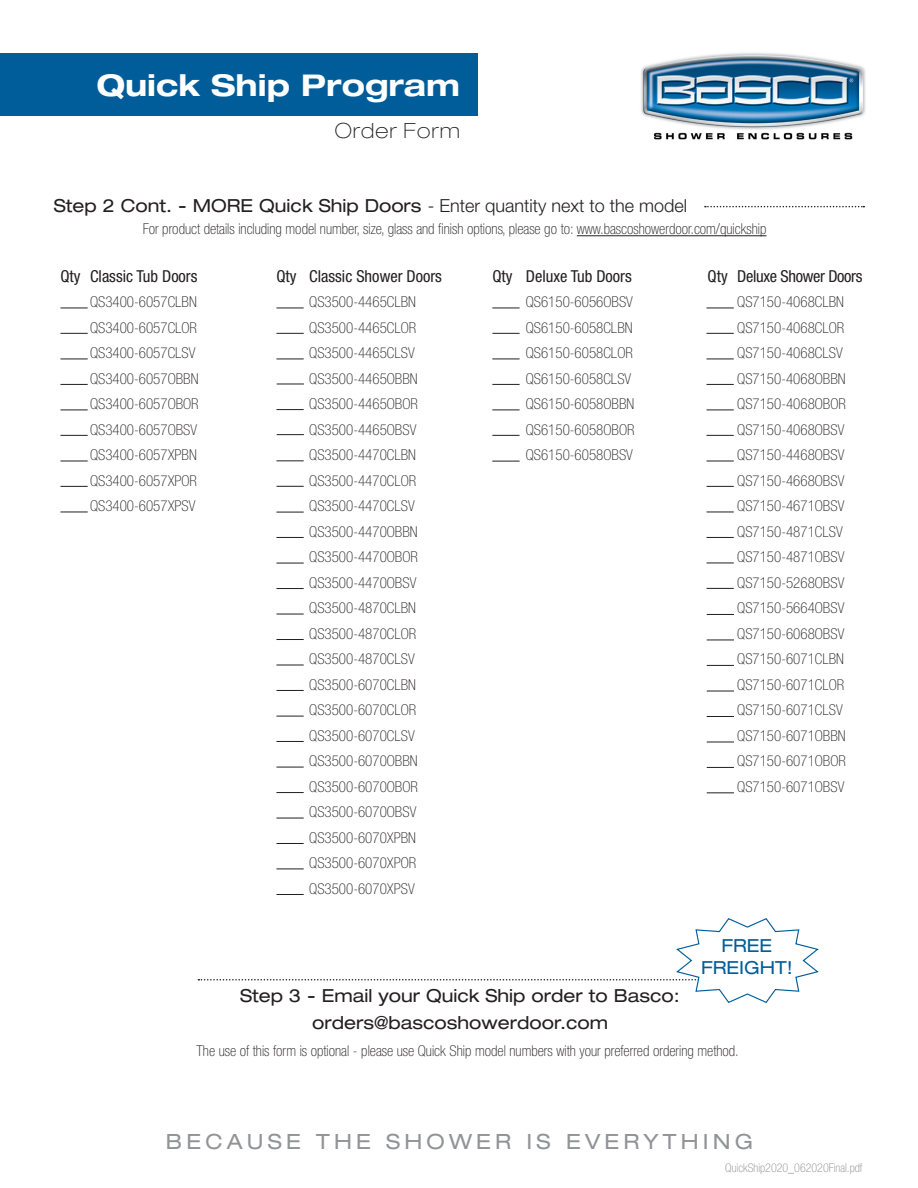
<style>
.page{position:relative;width:918px;height:1188px;background:#fff}
.page>*{position:absolute;margin:0;border:0;box-sizing:border-box;transform-origin:0 0}
.t1{font:700 expanded 30px "Helvetica Neue LT Std";color:#fff}
.t2{font:expanded 21px "Helvetica Neue LT Std";letter-spacing:.2em;color:#919396}
.t3{font:100 expanded 21px "Helvetica Neue LT Std";letter-spacing:.05em;color:#231f20}
.t4{font:expanded 18px "Helvetica Neue LT Std";color:#231f20}
.t5{font:expanded 18px "Helvetica Neue LT Std";color:#005d99}
.t6{font:condensed 16.5px "Helvetica Neue LT Std";color:#231f20}
.t7{font:condensed 16.5px "Helvetica Neue LT Std";letter-spacing:-.02em;color:#231f20}
.t8{font:100 condensed 15px "Helvetica Neue LT Std";color:#231f20}
.t9{font:100 condensed 12px "Helvetica Neue LT Std";color:#86888b}
.s1{font-weight:300;font-stretch:normal}
</style>
<div class="page">
<div style="left:0;top:53px;width:477px;height:63px;background:#005d99"></div>
<img style="left:641px;top:53px;width:225px;height:87px">
<svg style="left:60px;top:308px;width:28px;height:1px"></svg>
<svg style="left:60px;top:333px;width:28px;height:1px"></svg>
<svg style="left:60px;top:359px;width:28px;height:1px"></svg>
<svg style="left:60px;top:384px;width:28px;height:1px"></svg>
<svg style="left:60px;top:410px;width:28px;height:1px"></svg>
<svg style="left:60px;top:435px;width:28px;height:1px"></svg>
<svg style="left:60px;top:461px;width:28px;height:1px"></svg>
<svg style="left:60px;top:486px;width:28px;height:1px"></svg>
<svg style="left:60px;top:512px;width:28px;height:1px"></svg>
<svg style="left:276px;top:639px;width:28px;height:1px"></svg>
<svg style="left:276px;top:665px;width:28px;height:1px"></svg>
<svg style="left:276px;top:690px;width:28px;height:1px"></svg>
<svg style="left:276px;top:716px;width:28px;height:1px"></svg>
<svg style="left:276px;top:741px;width:28px;height:1px"></svg>
<svg style="left:276px;top:767px;width:28px;height:1px"></svg>
<svg style="left:276px;top:792px;width:28px;height:1px"></svg>
<svg style="left:276px;top:818px;width:28px;height:1px"></svg>
<svg style="left:276px;top:843px;width:28px;height:1px"></svg>
<svg style="left:276px;top:308px;width:28px;height:1px"></svg>
<svg style="left:276px;top:333px;width:28px;height:1px"></svg>
<svg style="left:276px;top:359px;width:28px;height:1px"></svg>
<svg style="left:277px;top:384px;width:27px;height:1px"></svg>
<svg style="left:276px;top:460px;width:28px;height:1px"></svg>
<svg style="left:276px;top:486px;width:28px;height:1px"></svg>
<svg style="left:276px;top:512px;width:28px;height:1px"></svg>
<svg style="left:276px;top:537px;width:28px;height:1px"></svg>
<svg style="left:276px;top:563px;width:28px;height:1px"></svg>
<svg style="left:276px;top:588px;width:28px;height:1px"></svg>
<svg style="left:276px;top:614px;width:28px;height:1px"></svg>
<svg style="left:492px;top:308px;width:28px;height:1px"></svg>
<svg style="left:492px;top:333px;width:28px;height:1px"></svg>
<svg style="left:492px;top:359px;width:28px;height:1px"></svg>
<svg style="left:492px;top:384px;width:28px;height:1px"></svg>
<svg style="left:492px;top:410px;width:28px;height:1px"></svg>
<svg style="left:492px;top:435px;width:28px;height:1px"></svg>
<svg style="left:492px;top:461px;width:28px;height:1px"></svg>
<svg style="left:707px;top:665px;width:27px;height:1px"></svg>
<svg style="left:707px;top:691px;width:27px;height:1px"></svg>
<svg style="left:707px;top:716px;width:27px;height:1px"></svg>
<svg style="left:707px;top:742px;width:27px;height:1px"></svg>
<svg style="left:707px;top:767px;width:27px;height:1px"></svg>
<svg style="left:276px;top:869px;width:28px;height:1px"></svg>
<svg style="left:276px;top:894px;width:28px;height:1px"></svg>
<svg style="left:707px;top:614px;width:27px;height:1px"></svg>
<svg style="left:707px;top:640px;width:27px;height:1px"></svg>
<svg style="left:707px;top:308px;width:27px;height:1px"></svg>
<svg style="left:707px;top:333px;width:27px;height:1px"></svg>
<svg style="left:707px;top:359px;width:27px;height:1px"></svg>
<svg style="left:707px;top:384px;width:27px;height:1px"></svg>
<svg style="left:707px;top:410px;width:27px;height:1px"></svg>
<svg style="left:707px;top:435px;width:27px;height:1px"></svg>
<svg style="left:707px;top:461px;width:27px;height:1px"></svg>
<svg style="left:707px;top:486px;width:27px;height:1px"></svg>
<svg style="left:707px;top:512px;width:27px;height:1px"></svg>
<svg style="left:707px;top:537px;width:27px;height:1px"></svg>
<svg style="left:707px;top:563px;width:27px;height:1px"></svg>
<svg style="left:707px;top:588px;width:27px;height:1px"></svg>
<svg style="left:705px;top:206px;width:159px;height:1px"></svg>
<hr style="left:577px;top:235px;width:190px;height:1px;background:#231f20">
<svg style="left:276px;top:409px;width:28px;height:1px"></svg>
<svg style="left:277px;top:434px;width:27px;height:1px"></svg>
<svg style="left:707px;top:792px;width:27px;height:1px"></svg>
<svg style="left:198px;top:918px;width:621px;height:85px"></svg>
<p class="t1" style="left:97px;top:67px;width:365px">Quick Ship Program</p>
<p class="t3" style="left:335px;top:118px;width:127px">Order Form</p>
<p class="t4" style="left:54px;top:194px;width:635px">Step 2 Cont. - MORE Quick Ship Doors <span class="s1">- Enter quantity next to the model</span></p>
<p class="t8" style="left:143px;top:221px;width:625px">For product details including model number, size, glass and finish options, please go to: www.bascoshowerdoor.com/quickship</p>
<p class="t6" style="left:60px;top:267px;width:22px">Qty</p>
<p class="t6" style="left:276px;top:266px;width:22px">Qty</p>
<p class="t6" style="left:492px;top:267px;width:22px">Qty</p>
<p class="t6" style="left:708px;top:267px;width:22px">Qty</p>
<p class="t6" style="left:90px;top:267px;width:109px">Classic Tub Doors</p>
<p class="t8" style="left:90px;top:294px;width:108px">QS3400-6057CLBN</p>
<p class="t8" style="left:90px;top:319px;width:109px">QS3400-6057CLOR</p>
<p class="t8" style="left:90px;top:345px;width:107px">QS3400-6057CLSV</p>
<p class="t8" style="left:90px;top:370px;width:110px">QS3400-6057OBBN</p>
<p class="t8" style="left:90px;top:396px;width:110px">QS3400-6057OBOR</p>
<p class="t8" style="left:90px;top:421px;width:109px">QS3400-6057OBSV</p>
<p class="t8" style="left:90px;top:447px;width:108px">QS3400-6057XPBN</p>
<p class="t8" style="left:90px;top:472px;width:109px">QS3400-6057XPOR</p>
<p class="t8" style="left:90px;top:498px;width:107px">QS3400-6057XPSV</p>
<p class="t6" style="left:309px;top:267px;width:134px">Classic Shower Doors</p>
<p class="t8" style="left:309px;top:294px;width:108px">QS3500-4465CLBN</p>
<p class="t8" style="left:309px;top:319px;width:109px">QS3500-4465CLOR</p>
<p class="t8" style="left:309px;top:345px;width:107px">QS3500-4465CLSV</p>
<p class="t8" style="left:309px;top:370px;width:110px">QS3500-4465OBBN</p>
<p class="t8" style="left:309px;top:396px;width:110px">QS3500-4465OBOR</p>
<p class="t8" style="left:309px;top:421px;width:109px">QS3500-4465OBSV</p>
<p class="t8" style="left:309px;top:447px;width:108px">QS3500-4470CLBN</p>
<p class="t8" style="left:309px;top:472px;width:109px">QS3500-4470CLOR</p>
<p class="t8" style="left:309px;top:498px;width:107px">QS3500-4470CLSV</p>
<p class="t8" style="left:309px;top:523px;width:110px">QS3500-4470OBBN</p>
<p class="t8" style="left:309px;top:549px;width:110px">QS3500-4470OBOR</p>
<p class="t8" style="left:309px;top:574px;width:109px">QS3500-4470OBSV</p>
<p class="t8" style="left:309px;top:600px;width:108px">QS3500-4870CLBN</p>
<p class="t8" style="left:309px;top:625px;width:109px">QS3500-4870CLOR</p>
<p class="t8" style="left:309px;top:651px;width:107px">QS3500-4870CLSV</p>
<p class="t8" style="left:309px;top:676px;width:108px">QS3500-6070CLBN</p>
<p class="t8" style="left:309px;top:702px;width:109px">QS3500-6070CLOR</p>
<p class="t8" style="left:309px;top:727px;width:107px">QS3500-6070CLSV</p>
<p class="t8" style="left:309px;top:753px;width:110px">QS3500-6070OBBN</p>
<p class="t8" style="left:309px;top:778px;width:110px">QS3500-6070OBOR</p>
<p class="t8" style="left:309px;top:804px;width:109px">QS3500-6070OBSV</p>
<p class="t8" style="left:309px;top:829px;width:108px">QS3500-6070XPBN</p>
<p class="t8" style="left:309px;top:855px;width:109px">QS3500-6070XPOR</p>
<p class="t8" style="left:309px;top:880px;width:107px">QS3500-6070XPSV</p>
<p class="t6" style="left:526px;top:267px;width:107px">Deluxe Tub Doors</p>
<p class="t8" style="left:526px;top:294px;width:109px">QS6150-6056OBSV</p>
<p class="t8" style="left:526px;top:319px;width:108px">QS6150-6058CLBN</p>
<p class="t8" style="left:526px;top:345px;width:109px">QS6150-6058CLOR</p>
<p class="t8" style="left:526px;top:370px;width:107px">QS6150-6058CLSV</p>
<p class="t8" style="left:526px;top:396px;width:110px">QS6150-6058OBBN</p>
<p class="t8" style="left:526px;top:421px;width:110px">QS6150-6058OBOR</p>
<p class="t8" style="left:526px;top:447px;width:109px">QS6150-6058OBSV</p>
<p class="t7" style="left:737px;top:267px;width:127px">Deluxe Shower Doors</p>
<p class="t8" style="left:737px;top:294px;width:108px">QS7150-4068CLBN</p>
<p class="t8" style="left:737px;top:319px;width:109px">QS7150-4068CLOR</p>
<p class="t8" style="left:737px;top:345px;width:107px">QS7150-4068CLSV</p>
<p class="t8" style="left:737px;top:370px;width:110px">QS7150-4068OBBN</p>
<p class="t8" style="left:737px;top:396px;width:110px">QS7150-4068OBOR</p>
<p class="t8" style="left:737px;top:421px;width:109px">QS7150-4068OBSV</p>
<p class="t8" style="left:737px;top:447px;width:109px">QS7150-4468OBSV</p>
<p class="t8" style="left:737px;top:472px;width:109px">QS7150-4668OBSV</p>
<p class="t8" style="left:737px;top:498px;width:109px">QS7150-4671OBSV</p>
<p class="t8" style="left:737px;top:523px;width:107px">QS7150-4871CLSV</p>
<p class="t8" style="left:737px;top:549px;width:109px">QS7150-4871OBSV</p>
<p class="t8" style="left:737px;top:574px;width:109px">QS7150-5268OBSV</p>
<p class="t8" style="left:737px;top:600px;width:109px">QS7150-5664OBSV</p>
<p class="t8" style="left:737px;top:625px;width:109px">QS7150-6068OBSV</p>
<p class="t8" style="left:737px;top:651px;width:108px">QS7150-6071CLBN</p>
<p class="t8" style="left:737px;top:676px;width:109px">QS7150-6071CLOR</p>
<p class="t8" style="left:737px;top:702px;width:107px">QS7150-6071CLSV</p>
<p class="t8" style="left:737px;top:727px;width:110px">QS7150-6071OBBN</p>
<p class="t8" style="left:737px;top:753px;width:110px">QS7150-6071OBOR</p>
<p class="t8" style="left:737px;top:778px;width:109px">QS7150-6071OBSV</p>
<p class="t4" style="left:240px;top:985px;width:441px">Step 3 - Email your Quick Ship order to Basco:</p>
<p class="t4" style="left:312px;top:1012px;width:297px">orders@bascoshowerdoor.com</p>
<p class="t5" style="left:722px;top:935px;width:52px">FREE</p>
<p class="t5" style="left:701px;top:957px;width:93px">FREIGHT!</p>
<p class="t8" style="left:197px;top:1042px;width:544px">The use of this form is optional - please use Quick Ship model numbers with your preferred ordering method.</p>
<p class="t2" style="left:166px;top:1129px;width:589px">BECAUSE THE SHOWER IS EVERYTHING</p>
<p class="t9" style="left:725px;top:1161px;width:139px">QuickShip2020_062020Final.pdf</p>
</div>
